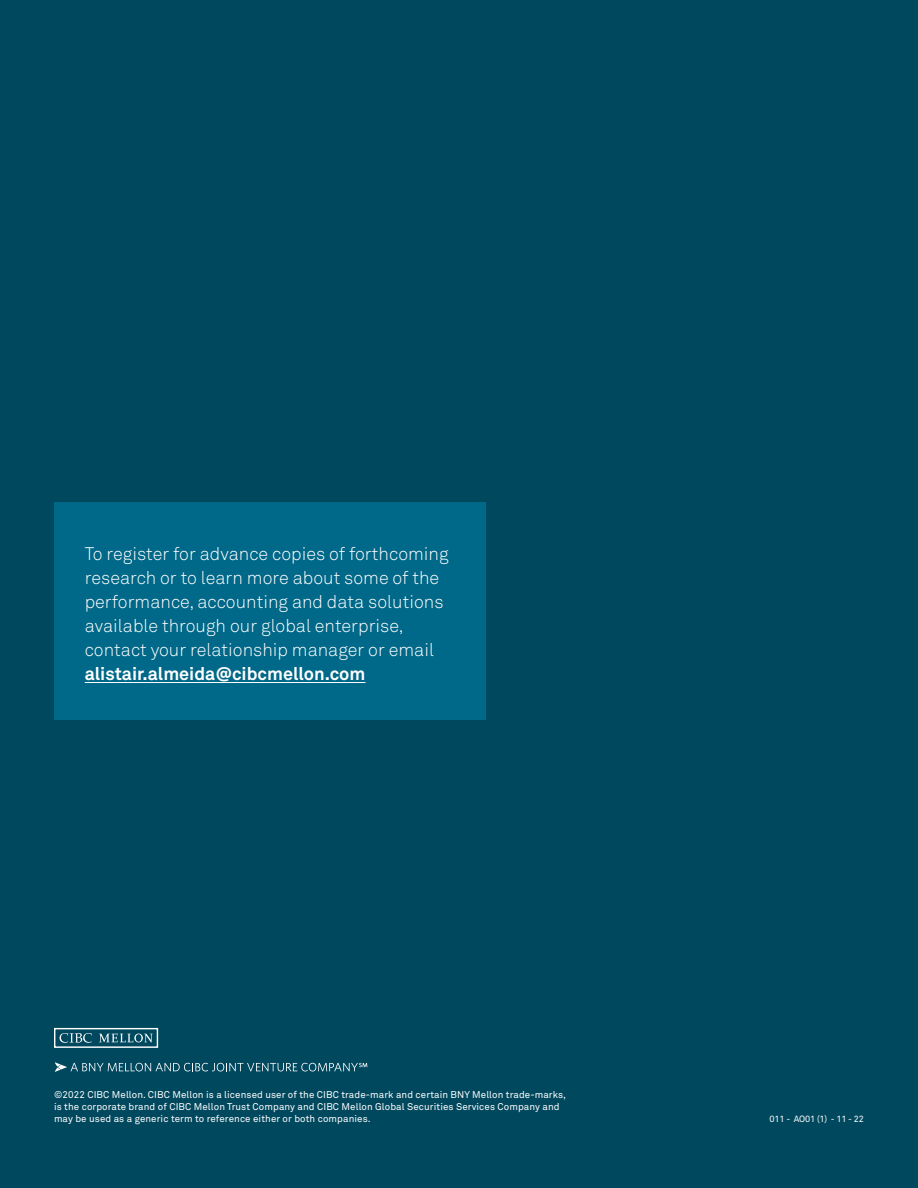
<style>
.page{position:relative;width:918px;height:1188px;background:#00485e}
.page>*{position:absolute;margin:0;border:0;box-sizing:border-box;transform-origin:0 0}
.t1{font:300 18px/24px "Akkurat Pro";color:#fff}
.t2{font:700 18px "Akkurat Pro";color:#fff}
.t3{font:9.75px/12px "Akkurat Pro";letter-spacing:.01em;color:#fff}
.t4{font:9px "Akkurat Pro";letter-spacing:-.02em;color:#fff}
</style>
<div class="page">
<svg style="left:55px;top:1062px;width:312px;height:10px"></svg>
<div style="left:54px;top:1028px;width:104px;height:20px;border:1px solid #fff"></div>
<svg style="left:60px;top:1033px;width:32px;height:10px"></svg>
<svg style="left:99px;top:1033px;width:54px;height:9px"></svg>
<div style="left:55px;top:502px;width:431px;height:218px;background:#006888"></div>
<hr style="left:85px;top:682px;width:280px;height:1px;background:#fff">
<h1 class="t1" style="left:85px;top:542px;width:365px">To register for advance copies of forthcoming research or to learn more about some of the performance, accounting and data solutions available through our global enterprise, contact your relationship manager or email</h1>
<h1 class="t2" style="left:85px;top:663px;width:282px">alistair.almeida@cibcmellon.com</h1>
<p class="t3" style="left:54px;top:1088px;width:514px">©2022 CIBC Mellon. CIBC Mellon is a licensed user of the CIBC trade-mark and certain BNY Mellon trade-marks, is the corporate brand of CIBC Mellon Trust Company and CIBC Mellon Global Securities Services Company and may be used as a generic term to reference either or both companies.</p>
<p class="t4" style="left:770px;top:1114px;width:96px">011 - AO01 (1) - 11 - 22</p>
</div>
